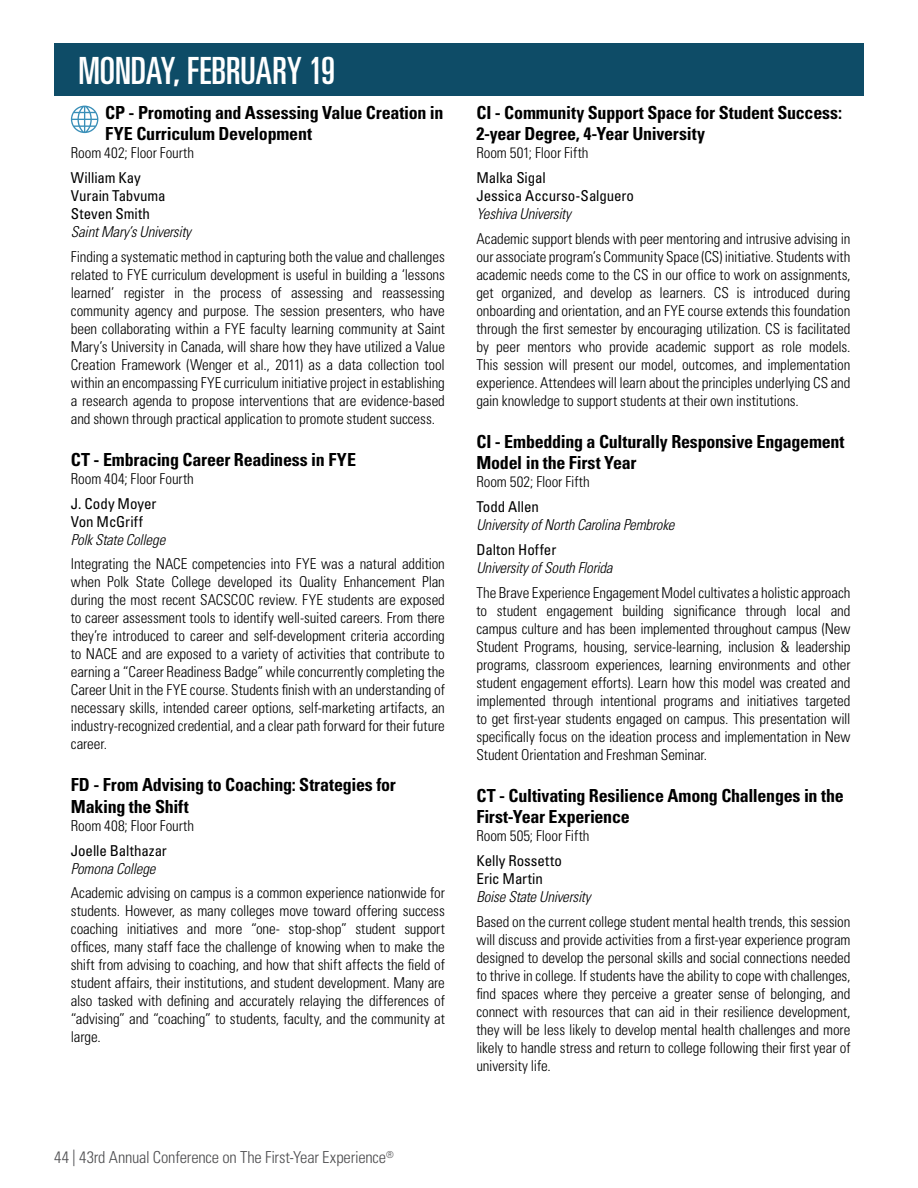
<style>
.page{position:relative;width:918px;height:1188px;background:#fff}
.page>*{position:absolute;margin:0;border:0;box-sizing:border-box;transform-origin:0 0}
.t1{font:ultra-condensed 37.5px "Univers LT Std";letter-spacing:-.005em;color:#fff}
.t2{font:700 condensed 18px/21.6px "Univers LT Std";letter-spacing:-.015em;color:#000}
.t3{font:300 condensed 16.5px "Univers LT Std";letter-spacing:-.01em;color:#4d4d4f}
.t4{font:300 condensed 15px/18px "Univers LT Std";letter-spacing:-.005em;color:#000;text-align:justify}
.t5{font:condensed 15px "Univers LT Std";letter-spacing:-.005em;color:#000}
.t6{font:italic 300 condensed 15px "Univers LT Std";letter-spacing:-.015em;color:#000}
</style>
<div class="page">
<div style="left:54px;top:43px;width:810px;height:53px;background:#0e4c67"></div>
<svg style="left:71px;top:106px;width:27px;height:27px"></svg>
<h1 class="t1" style="left:79px;top:49px;width:258px">MONDAY, FEBRUARY 19</h1>
<p class="t2" style="left:105px;top:102px;width:340px">CP - Promoting and Assessing Value Creation in<br>FYE Curriculum Development</p>
<p class="t4" style="left:71px;top:144px;width:125px">Room 402; Floor Fourth</p>
<p class="t5" style="left:71px;top:168px;width:72px">William Kay</p>
<p class="t5" style="left:71px;top:186px;width:96px">Vurain Tabvuma</p>
<p class="t5" style="left:71px;top:204px;width:81px">Steven Smith</p>
<p class="t6" style="left:71px;top:223px;width:122px">Saint Mary’s University</p>
<p class="t4" style="left:71px;top:248px;width:376px">Finding a systematic method in capturing both the value and challenges related to FYE curriculum development is useful in building a ‘lessons learned’ register in the process of assessing and reassessing community agency and purpose. The session presenters, who have been collaborating within a FYE faculty learning community at Saint Mary’s University in Canada, will share how they have utilized a Value Creation Framework (Wenger et al., 2011) as a data collection tool within an encompassing FYE curriculum initiative project in establishing a research agenda to propose interventions that are evidence-based and shown through practical application to promote student success.</p>
<p class="t2" style="left:71px;top:449px;width:287px">CT - Embracing Career Readiness in FYE</p>
<p class="t4" style="left:71px;top:470px;width:124px">Room 404; Floor Fourth</p>
<p class="t5" style="left:71px;top:494px;width:87px">J. Cody Moyer</p>
<p class="t5" style="left:71px;top:512px;width:74px">Von McGriff</p>
<p class="t6" style="left:71px;top:530px;width:96px">Polk State College</p>
<p class="t4" style="left:71px;top:555px;width:376px">Integrating the NACE competencies into FYE was a natural addition when Polk State College developed its Quality Enhancement Plan during the most recent SACSCOC review. FYE students are exposed to career assessment tools to identify well-suited careers. From there they’re introduced to career and self-development criteria according to NACE and are exposed to a variety of activities that contribute to earning a “Career Readiness Badge” while concurrently completing the Career Unit in the FYE course. Students finish with an understanding of necessary skills, intended career options, self-marketing artifacts, an industry-recognized credential, and a clear path forward for their future career.</p>
<p class="t2" style="left:71px;top:774px;width:327px">FD - From Advising to Coaching: Strategies for<br>Making the Shift</p>
<p class="t4" style="left:71px;top:816px;width:125px">Room 408; Floor Fourth</p>
<p class="t5" style="left:71px;top:841px;width:98px">Joelle Balthazar</p>
<p class="t6" style="left:71px;top:859px;width:86px">Pomona College</p>
<p class="t4" style="left:71px;top:884px;width:376px">Academic advising on campus is a common experience nationwide for students. However, as many colleges move toward offering success coaching initiatives and more “one- stop-shop” student support offices, many staff face the challenge of knowing when to make the shift from advising to coaching, and how that shift affects the field of student affairs, their institutions, and student development. Many are also tasked with defining and accurately relaying the differences of “advising” and “coaching” to students, faculty, and the community at large.</p>
<p class="t3" style="left:54px;top:1147px;width:341px">44 | 43rd Annual Conference on The First-Year Experience<sup>®</sup></p>
<p class="t2" style="left:476px;top:102px;width:367px">CI - Community Support Space for Student Success:<br>2-year Degree, 4-Year University</p>
<p class="t4" style="left:476px;top:144px;width:114px">Room 501; Floor Fifth</p>
<p class="t5" style="left:476px;top:168px;width:71px">Malka Sigal</p>
<p class="t5" style="left:476px;top:186px;width:159px">Jessica Accurso-Salguero</p>
<p class="t6" style="left:476px;top:205px;width:96px">Yeshiva University</p>
<p class="t4" style="left:476px;top:230px;width:376px">Academic support blends with peer mentoring and intrusive advising in our associate program’s Community Space (CS) initiative. Students with academic needs come to the CS in our office to work on assignments, get organized, and develop as learners. CS is introduced during onboarding and orientation, and an FYE course extends this foundation through the first semester by encouraging utilization. CS is facilitated by peer mentors who provide academic support as role models.<br>This session will present our model, outcomes, and implementation experience. Attendees will learn about the principles underlying CS and gain knowledge to support students at their own institutions.</p>
<p class="t2" style="left:476px;top:431px;width:370px">CI - Embedding a Culturally Responsive Engagement<br>Model in the First Year</p>
<p class="t4" style="left:476px;top:473px;width:115px">Room 502; Floor Fifth</p>
<p class="t5" style="left:476px;top:497px;width:64px">Todd Allen</p>
<p class="t6" style="left:476px;top:516px;width:200px">University of North Carolina Pembroke</p>
<p class="t5" style="left:476px;top:540px;width:81px">Dalton Hoffer</p>
<p class="t6" style="left:476px;top:559px;width:138px">University of South Florida</p>
<p class="t4" style="left:476px;top:583px;width:376px">The Brave Experience Engagement Model cultivates a holistic approach to student engagement building significance through local and campus culture and has been implemented throughout campus (New Student Programs, housing, service-learning, inclusion &amp; leadership programs, classroom experiences, learning environments and other student engagement efforts). Learn how this model was created and implemented through intentional programs and initiatives targeted to get first-year students engaged on campus. This presentation will specifically focus on the ideation process and implementation in New Student Orientation and Freshman Seminar.</p>
<p class="t2" style="left:476px;top:784px;width:369px">CT - Cultivating Resilience Among Challenges in the<br>First-Year Experience</p>
<p class="t4" style="left:476px;top:827px;width:115px">Room 505; Floor Fifth</p>
<p class="t5" style="left:476px;top:851px;width:87px">Kelly Rossetto</p>
<p class="t5" style="left:476px;top:869px;width:68px">Eric Martin</p>
<p class="t6" style="left:476px;top:888px;width:116px">Boise State University</p>
<p class="t4" style="left:476px;top:912px;width:376px">Based on the current college student mental health trends, this session will discuss and provide activities from a first-year experience program designed to develop the personal skills and social connections needed to thrive in college. If students have the ability to cope with challenges, find spaces where they perceive a greater sense of belonging, and connect with resources that can aid in their resilience development, they will be less likely to develop mental health challenges and more likely to handle stress and return to college following their first year of university life.</p>
</div>
